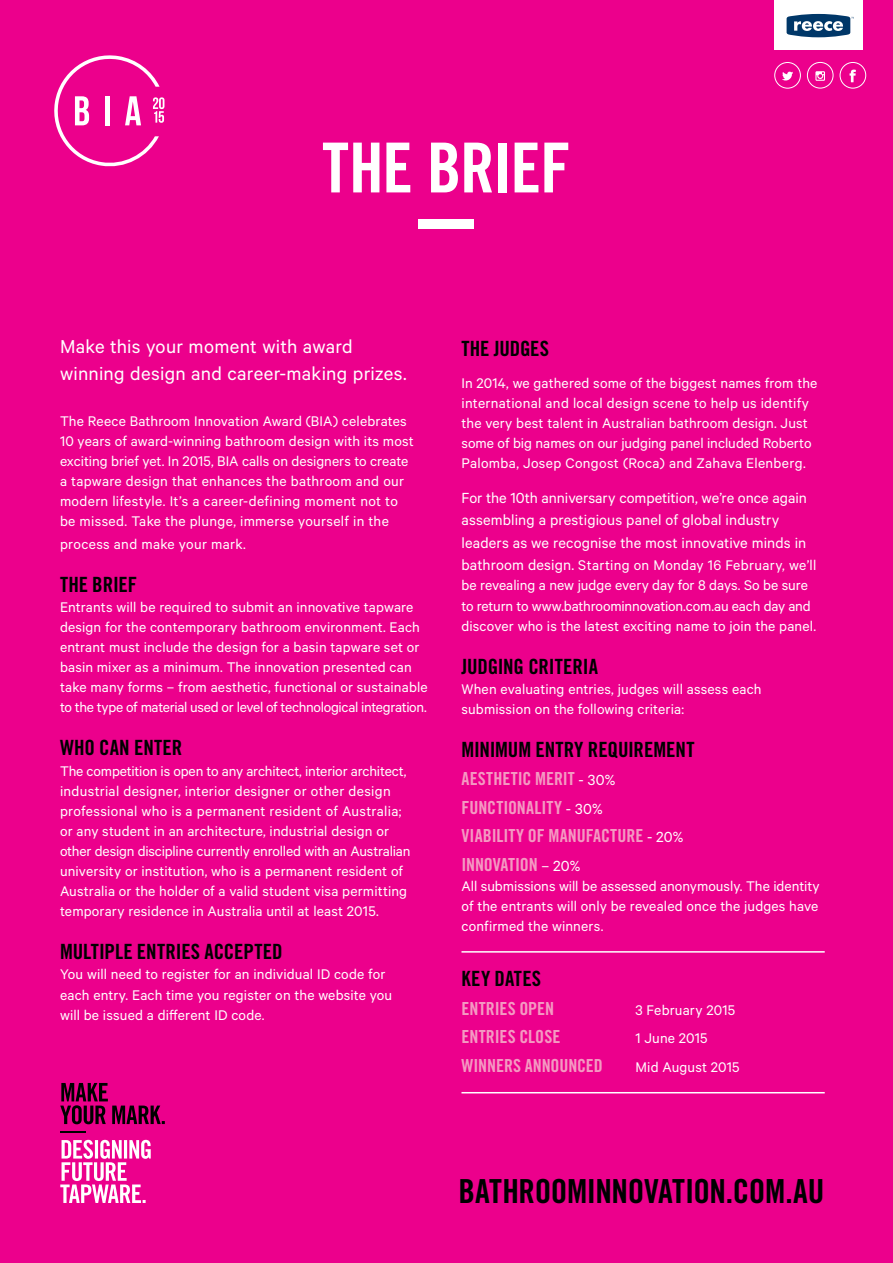
<style>
.page{position:relative;width:893px;height:1263px;background:#ec008c}
.page>*{position:absolute;margin:0;border:0;box-sizing:border-box;transform-origin:0 0}
.t1{font:69px "Trade Gothic Bold Cond Twenty";letter-spacing:-.02em;color:#fff}
.t2{font:700 69px "Gotham";color:#fff}
.t3{font:33.15px "Trade Gothic Bold Cond Twenty";letter-spacing:-.015em;color:#000}
.t4{font:21px "Trade Gothic Bold Cond Twenty";letter-spacing:-.005em;color:#000}
.t5{font:21px/27px "Calibre";letter-spacing:.01em;color:#fff}
.t6{font:18px/28.5px "Trade Gothic Bold Cond Twenty";color:#f49ac2}
.t7{font:16.5px/22.5px "Calibre";letter-spacing:.005em;color:#fff}
.t8{font:15.75px/20.1px "Calibre";letter-spacing:.01em;color:#fff}
.s1{font-size:16.5px}
.s2{font-family:"Calibre";font-size:16.5px;color:#fff}
</style>
<div class="page">
<div style="left:774px;top:0;width:89px;height:49px;background:#fff"></div>
<svg style="left:787px;top:14px;width:67px;height:23px"></svg>
<div style="left:774px;top:62px;width:27px;height:27px;border:1px solid #fff;border-radius:50%"></div>
<svg style="left:782px;top:72px;width:11px;height:9px"></svg>
<div style="left:807px;top:62px;width:26px;height:27px;border:1px solid #fff;border-radius:50%"></div>
<svg style="left:815px;top:71px;width:10px;height:10px"></svg>
<div style="left:840px;top:62px;width:26px;height:27px;border:1px solid #fff;border-radius:50%"></div>
<svg style="left:849px;top:70px;width:7px;height:12px"></svg>
<svg style="left:54px;top:55px;width:110px;height:112px"></svg>
<hr style="left:461px;top:1092px;width:364px;height:1px;background:#fff">
<hr style="left:461px;top:951px;width:364px;height:2px;background:#fff">
<svg style="left:60px;top:1083px;width:105px;height:41px"></svg>
<svg style="left:60px;top:1140px;width:91px;height:63px"></svg>
<hr style="left:60px;top:1131px;width:26px;height:2px;background:#000">
<h1 class="t1" style="left:322px;top:126px;width:250px">THE BRIEF</h1>
<h1 class="t2" style="left:415px;top:176px;width:63px">—</h1>
<h3 class="t5" style="left:60px;top:333px;width:348px">Make this your moment with award winning design and career-making prizes.</h3>
<p class="t8" style="left:60px;top:410px;width:355px">The Reece Bathroom Innovation Award (BIA) celebrates 10 years of award-winning bathroom design with its most exciting brief yet. In 2015, BIA calls on designers to create a tapware design that enhances the bathroom and our modern lifestyle. It’s a career-defining moment not to be missed. Take the plunge, immerse yourself in the</p>
<p class="t8" style="left:60px;top:533px;width:187px">process and make your mark.</p>
<h3 class="t4" style="left:60px;top:571px;width:42px">THE BRIEF</h3>
<p class="t8" style="left:60px;top:596px;width:369px">Entrants will be required to submit an innovative tapware design for the contemporary bathroom environment. Each entrant must include the design for a basin tapware set or basin mixer as a minimum. The innovation presented can take many forms – from aesthetic, functional or sustainable to the type of material used or level of technological integration.</p>
<h3 class="t4" style="left:60px;top:735px;width:105px">WHO CAN ENTER</h3>
<p class="t8" style="left:60px;top:760px;width:352px">The competition is open to any architect, interior architect, industrial designer, interior designer or other design professional who is a permanent resident of Australia; or any student in an architecture, industrial design or other design discipline currently enrolled with an Australian university or institution, who is a permanent resident of Australia or the holder of a valid student visa permitting temporary residence in Australia until at least 2015.</p>
<h3 class="t4" style="left:60px;top:939px;width:224px">MULTIPLE ENTRIES ACCEPTED</h3>
<p class="t8" style="left:60px;top:964px;width:334px">You will need to register for an individual ID code for each entry. Each time you register on the website you will be issued a different ID code.</p>
<h3 class="t4" style="left:461px;top:336px;width:89px">THE JUDGES</h3>
<p class="t8" style="left:461px;top:372px;width:357px">In 2014, we gathered some of the biggest names from the international and local design scene to help us identify the very best talent in Australian bathroom design. Just some of big names on our judging panel included Roberto Palomba, Josep Congost (Roca) and Zahava Elenberg.</p>
<p class="t7" style="left:461px;top:486px;width:347px">For the 10th anniversary competition, we’re once again assembling a prestigious panel of global industry leaders as we recognise the most innovative minds in</p>
<p class="t8" style="left:461px;top:555px;width:356px"><span class="s1">bathroom design.</span> Starting on Monday 16 February, we’ll be revealing a new judge every day for 8 days. So be sure to return to www.bathroominnovation.com.au each day and discover who is the latest exciting name to join the panel.</p>
<h3 class="t4" style="left:461px;top:653px;width:86px">JUDGING CRITERI</h3>
<h3 class="t4" style="left:589px;top:653px;width:11px">A</h3>
<p class="t8" style="left:461px;top:678px;width:302px">When evaluating entries, judges will assess each submission on the following criteria:</p>
<h3 class="t4" style="left:461px;top:737px;width:177px">MINIMUM ENTRY REQUIREME</h3>
<h3 class="t4" style="left:676px;top:737px;width:20px">NT</h3>
<p class="t6" style="left:461px;top:765px;width:33px">AESTHETI</p>
<p class="t6" style="left:522px;top:765px;width:32px">C MERIT</p>
<p class="t7" style="left:579px;top:768px;width:38px">- 30%</p>
<p class="t6" style="left:461px;top:793px;width:223px">FUNCTIONALITY <span class="s2">- 30%<br></span>VIABI LITY OF MANUFACTURE <span class="s2">- 20%<br></span>INNOVATION <span class="s2">– 20%</span></p>
<p class="t8" style="left:461px;top:875px;width:360px;text-align:justify">All submissions will be assessed anonymously. The identity of the entrants will only be revealed once the judges have confirmed the winners.</p>
<h3 class="t4" style="left:461px;top:966px;width:81px">KEY DATES</h3>
<p class="t6" style="left:461px;top:994px;width:94px">ENTRIES OPEN</p>
<p class="t8" style="left:635px;top:999px;width:101px">3 February 2015</p>
<p class="t6" style="left:461px;top:1022px;width:99px">ENTRIES CLOSE</p>
<p class="t8" style="left:635px;top:1028px;width:74px">1 June 2015</p>
<p class="t6" style="left:461px;top:1051px;width:143px">WINNERS ANNOUNCED</p>
<p class="t8" style="left:635px;top:1056px;width:106px">Mid August 2015</p>
<h2 class="t3" style="left:458px;top:1171px;width:367px">BATHROOMINNOVATION.COM.AU</h2>
</div>
